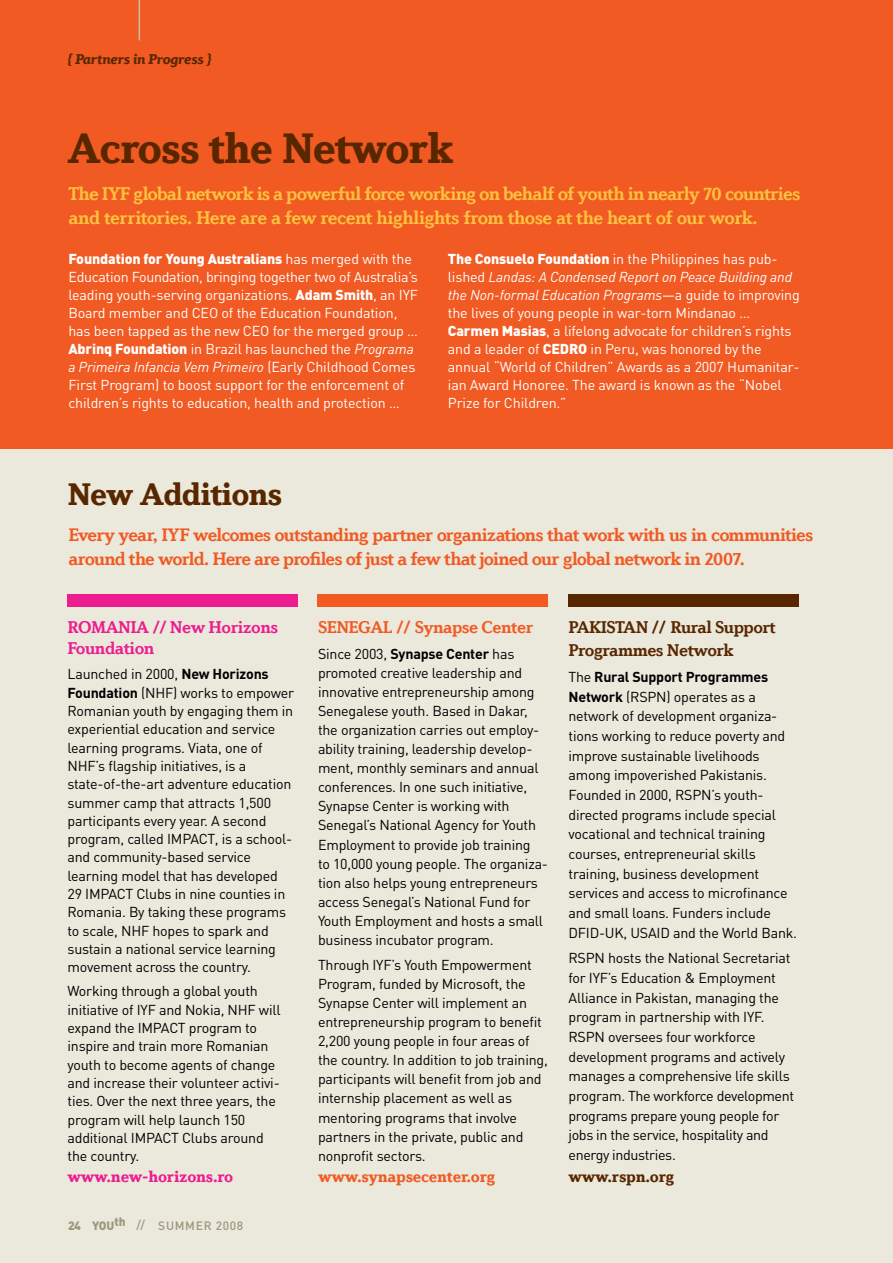
<style>
.page{position:relative;width:893px;height:1263px;background:#fff}
.page>*{position:absolute;margin:0;border:0;box-sizing:border-box;transform-origin:0 0}
.t1{font:900 45px "Diverda Serif Com";color:#582700}
.t2{font:900 33px "Diverda Serif Com";letter-spacing:-.03em;color:#582700}
.t3{font:700 19.5px/24px "Diverda Serif Com";letter-spacing:-.04em;color:#fec240}
.t4{font:700 19.2px/23.2px "Diverda Serif Com";letter-spacing:-.045em;color:#f15a22}
.t5{font:700 18px/22.6px "Diverda Serif Com";letter-spacing:-.03em;color:#582700}
.t6{font:700 18px/21.3px "Diverda Serif Com";letter-spacing:-.03em;color:#ed1d8f}
.t7{font:700 18px "Diverda Serif Com";letter-spacing:-.03em;color:#f15a22}
.t8{font:900 16.5px "Diverda Serif Com";letter-spacing:-.015em;color:#f15a22}
.t9{font:900 16.5px "Diverda Serif Com";letter-spacing:-.015em;color:#ed1d8f}
.t10{font:900 16.5px "Diverda Serif Com";color:#582700}
.t11{font:italic 900 15px "Diverda Serif Com";letter-spacing:-.015em;color:#582700}
.t12{font:14.25px/18.3px "DINOT";letter-spacing:-.015em;color:#000}
.t13{font:14.25px/18px "DINOT";letter-spacing:-.01em;color:#fff}
.t14{font:500 12px "DINOT";color:#9b997d}
.t15{font:900 12px "DINOT";color:#9b997d}
.s1{font-weight:900}
.s2{font-style:italic}
.s3{font-weight:700}
</style>
<div class="page">
<div style="left:0;top:446px;width:893px;height:817px;background:#ebe8dc"></div>
<div style="left:0;top:0;width:893px;height:449px;background:#f15a22"></div>
<hr style="left:139px;top:0;width:1px;height:41px;background:#c5c19d">
<hr style="left:568px;top:605px;width:231px;height:1px;background:#582700">
<div style="left:68px;top:595px;width:230px;height:12px;background:#ed1d8f"></div>
<div style="left:318px;top:595px;width:230px;height:12px;background:#f15a22"></div>
<div style="left:568px;top:595px;width:230px;height:12px;background:#582700"></div>
<p class="t11" style="left:68px;top:51px;width:146px">{ Partners in Progress }</p>
<h1 class="t1" style="left:68px;top:122px;width:388px">Across the Network</h1>
<h3 class="t3" style="left:68px;top:181px;width:733px">The IYF global network is a powerful force working on behalf of youth in nearly 70 countries and territories. Here are a few recent highlights from those at the heart of our work.</h3>
<p class="t13" style="left:68px;top:249px;width:351px"><span class="s1">Foundation for Young Australians</span> has merged with the Education Foundation, bringing together two of Australia’s leading youth-serving organizations. <span class="s1">Adam Smith</span>, an IYF Board member and CEO of the Education Foundation, has been tapped as the new CEO for the merged group … <span class="s1">Abrinq Foundation</span> in B razil has launched the <span class="s2">Programa a Primeira Infancia Vem Primeiro</span> (Early Childhood Comes First Program) to boost support for the enforcement of children’s rights to education, health and protection …</p>
<p class="t13" style="left:448px;top:249px;width:353px"><span class="s1">The Consuelo Foundation</span> in the Philippines has pub&shy;lished <span class="s2">Landas: A Condensed Report on Peace Building and the Non-formal Education Programs</span>—a guide to improving the lives of young people in war-torn Mindanao … <span class="s1">Carmen Masias</span>, a lifelong advocate for children’s rights and a leader of <span class="s1">CEDRO</span> in Peru, was honored by the annual “World of Children” Awards as a 2007 Humanitar&shy;ian Award Honoree. The award is known as the “Nobel Prize for Children.”</p>
<h2 class="t2" style="left:68px;top:475px;width:216px">New Additions</h2>
<h3 class="t4" style="left:68px;top:523px;width:746px">Every year, IYF welcomes outstanding partner organizations that work with us in communities around the world. Here are profiles of just a few that joined our global network in 2007.</h3>
<p class="t6" style="left:68px;top:616px;width:212px;text-indent:85px">// New Horizons<br>Foundation</p>
<p class="t12" style="left:67px;top:664px;width:228px">Launched in 2000, <span class="s3">New Horizons Foundation</span> (N HF) works to empower Romanian youth by engaging them in experiential education and service learning programs. Viata, one of<br>N HF’s flagship initiatives, is a state-of-the-art adventure education summer camp that attracts 1,500 participants every year. A second program, called I MPACT, is a school&shy;and community-based service learning model that has developed 29 IMPACT Clubs in nine counties in Romania. By taking these programs to scale, N HF hopes to spark and sustain a national service learning movement across the country.</p>
<p class="t12" style="left:67px;top:981px;width:215px">Working through a global youth initiative of IYF and Nokia, N HF will expand the I MPACT program to inspire and train more Romanian youth to become agents of change and increase their volunteer activi&shy;ties. Over the next three years, the program will help launch 150 additional I MPACT Clubs around the country.</p>
<p class="t9" style="left:68px;top:1166px;width:167px">www.new-horizons.ro</p>
<p class="t6" style="left:68px;top:616px;width:37px">Romania</p>
<p class="t15" style="left:68px;top:1217px;width:33px">24 YOU</p>
<p class="t14" style="left:115px;top:1217px;width:54px"><sup>th</sup> // SUMMER</p>
<p class="t14" style="left:216px;top:1217px;width:29px">2008</p>
<p class="t7" style="left:318px;top:617px;width:21px">Senegal</p>
<p class="t7" style="left:396px;top:617px;width:138px">// Synapse Center</p>
<p class="t12" style="left:318px;top:644px;width:232px;line-height:19px">Since 2003, <span class="s3">Synapse Center</span> has promoted creative leadership and innovative entrepreneurship among Senegalese youth. Based in Dakar, the organization carries out employ&shy;ability training, leadership develop&shy;ment, monthly seminars and annual conferences. I n one such initiative, Synapse Center is working with Senegal’s National Agency for Youth Employment to provide job training<br>to 10,000 young people. The organiza&shy;tion also helps young entrepreneurs access Senegal’s National Fund for Youth Employment and hosts a small business incubator program.</p>
<p class="t12" style="left:318px;top:955px;width:231px;line-height:19px">Through IYF’s Youth Empowerment Program, funded by Microsoft, the Synapse Center will implement an entrepreneurship program to benefit 2,200 young people in four areas of the country. I n addition to job training, participants will benefit from job and internship placement as well as mentoring programs that involve partners in the private, public and nonprofit sectors.</p>
<p class="t8" style="left:318px;top:1166px;width:179px">www.synapsecenter.org</p>
<p class="t5" style="left:568px;top:616px;width:209px;text-indent:83px">// Rural Support<br>Programmes Network</p>
<p class="t12" style="left:568px;top:666px;width:230px;line-height:19.6px">The <span class="s3">Rural Support Programmes Network</span> (RSPN ) operates as a network of development organiza&shy;tions working to reduce poverty and improve sustainable livelihoods among impoverished Pakistanis.<br>Founded in 2000, RSPN’s youth&shy;directed programs include special vocational and technical training courses, entrepreneurial skills training, business development services and access to microfinance and small loans. Funders include<br>DFI D-UK, USAI D and the World Bank.</p>
<p class="t12" style="left:568px;top:948px;width:227px;line-height:19.6px">RSPN hosts the National Secretariat for IYF’s Education &amp; Employment Alliance in Pakistan, managing the program in partnership with IYF.<br>RSPN oversees four workforce development programs and actively manages a comprehensive life skills program. The workforce development programs prepare young people for jobs in the service, hospitality and energy industries.</p>
<p class="t10" style="left:568px;top:1166px;width:107px">www.rspn.org</p>
<p class="t5" style="left:568px;top:616px;width:43px">Pakistan</p>
</div>
